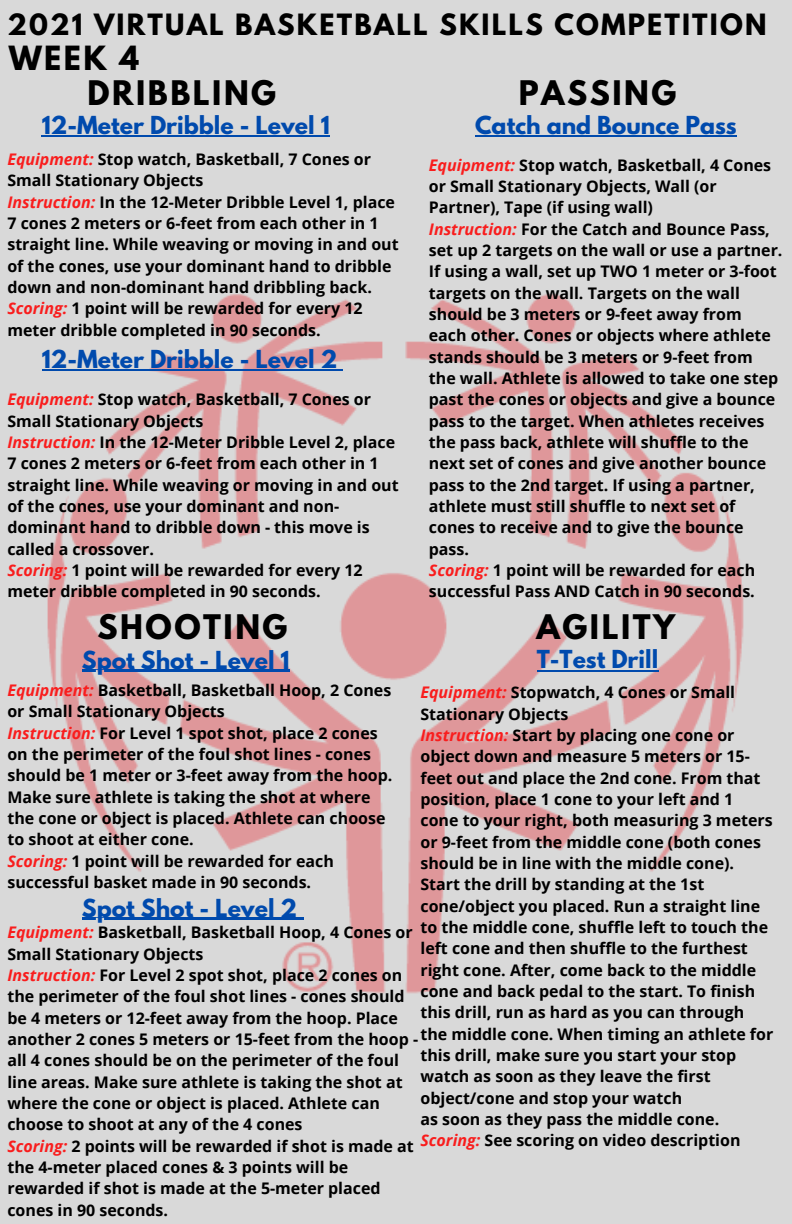
<style>
.page{position:relative;width:792px;height:1224px;background:#d9d9d9}
.page>*{position:absolute;margin:0;border:0;box-sizing:border-box;transform-origin:0 0}
.t1{font:700 30px "League Spartan";letter-spacing:.085em;color:#000}
.t2{font:700 29.6px "League Spartan";color:#000}
.t3{font:700 26px "League Spartan";letter-spacing:.085em;color:#000}
.t4{font:700 22px "League Spartan";color:#004aad}
.t5{font:700 16px/21.4px "Open Sans";color:#000}
.s1{font-style:italic;color:#f91d1d}
</style>
<div class="page">
<img style="left:42px;top:294px;width:702px;height:700px">
<hr style="left:475px;top:136px;width:262px;height:1px;background:#004aad">
<hr style="left:537px;top:670px;width:121px;height:1px;background:#004aad">
<hr style="left:42px;top:136px;width:288px;height:1px;background:#004aad">
<hr style="left:42px;top:370px;width:295px;height:1px;background:#004aad">
<hr style="left:82px;top:670px;width:208px;height:2px;background:#004aad">
<hr style="left:82px;top:918px;width:215px;height:2px;background:#004aad">
<svg style="left:297px;top:918px;width:6px;height:2px"></svg>
<p class="t3" style="left:7px;top:12px;width:761px">2021 VIRTUAL BASKETBALL SKILLS COMPETITION</p>
<p class="t2" style="left:9px;top:44px;width:132px">WEEK 4</p>
<p class="t1" style="left:88px;top:78px;width:190px">DRIBBLING</p>
<p class="t1" style="left:519px;top:78px;width:159px">PASSING</p>
<p class="t4" style="left:42px;top:114px;width:290px">12-Meter Dribble - Level 1</p>
<p class="t5" style="left:7px;top:148px;width:365px"><span class="s1">Equipment:</span> Stop watch, Basketball, 7 Cones or<br>Small Stationary Objects</p>
<p class="t5" style="left:7px;top:191px;width:393px"><span class="s1">Instruction:</span> In the 12-Meter Dribble Level 1, place 7 cones 2 meters or 6-feet from each other in 1 straight line. While weaving or moving in and out of the cones, use your dominant hand to dribble down and non-dominant hand dribbling back.</p>
<p class="t5" style="left:7px;top:297px;width:357px"><span class="s1">Scoring:</span> 1 point will be rewarded for every 12 meter dribble completed in 90 seconds.</p>
<p class="t4" style="left:42px;top:348px;width:297px">12-Meter Dribble - Level 2</p>
<p class="t5" style="left:7px;top:388px;width:365px"><span class="s1">Equipment:</span> Stop watch, Basketball, 7 Cones or<br>Small Stationary Objects</p>
<p class="t5" style="left:7px;top:431px;width:393px"><span class="s1">Instruction:</span> In the 12-Meter Dribble Level 2, place 7 cones 2 meters or 6-feet from each other in 1 straight line. While weaving or moving in and out of the cones, use your dominant and non&shy;dominant hand to dribble down - this move is called a crossover.</p>
<p class="t5" style="left:7px;top:559px;width:357px"><span class="s1">Scoring:</span> 1 point will be rewarded for every 12 meter dribble completed in 90 seconds.</p>
<p class="t4" style="left:475px;top:114px;width:263px">Catch and Bounce Pass</p>
<p class="t5" style="left:429px;top:154px;width:344px"><span class="s1">Equipment:</span> Stop watch, Basketball, 4 Cones or Small Stationary Objects, Wall (or<br>Partner), Tape (if using wall)</p>
<p class="t5" style="left:429px;top:218px;width:355px"><span class="s1">Instruction:</span> For the Catch and Bounce Pass, set up 2 targets on the wall or use a partner.<br>If using a wall, set up TWO 1 meter or 3-foot targets on the wall. Targets on the wall should be 3 meters or 9-feet away from each other. Cones or objects where athlete stands should be 3 meters or 9-feet from the wall. Athlete is allowed to take one step past the cones or objects and give a bounce pass to the target. When athletes receives</p>
<p class="t5" style="left:429px;top:431px;width:339px">the pass back, athlete will shuffle to the next set of cones and give another bounce pass to the 2nd target. If using a partner, athlete must still shuffle to next set of cones to receive and to give the bounce</p>
<p class="t5" style="left:429px;top:538px;width:42px">pass.</p>
<p class="t5" style="left:429px;top:559px;width:328px"><span class="s1">Scoring:</span> 1 point will be rewarded for each successful Pass AND Catch in 90 seconds.</p>
<p class="t1" style="left:98px;top:612px;width:191px">SHOOTING</p>
<p class="t1" style="left:537px;top:612px;width:140px">AGILITY</p>
<p class="t4" style="left:82px;top:649px;width:209px">Spot Shot - Level 1</p>
<p class="t4" style="left:537px;top:649px;width:123px">T-Test Drill</p>
<p class="t5" style="left:7px;top:679px;width:385px"><span class="s1">Equipment:</span> Basketball, Basketball Hoop, 2 Cones or Small Stationary Objects</p>
<p class="t5" style="left:7px;top:722px;width:387px"><span class="s1">Instruction:</span> For Level 1 spot shot, place 2 cones on the perimeter of the foul shot lines - cones should be 1 meter or 3-feet away from the hoop.<br>Make sure athlete is taking the shot at where the cone or object is placed. Athlete can choose to shoot at either cone.</p>
<p class="t5" style="left:7px;top:850px;width:328px"><span class="s1">Scoring:</span> 1 point will be rewarded for each successful basket made in 90 seconds.</p>
<p class="t5" style="left:7px;top:921px;width:407px"><span class="s1">Equipment:</span> Basketball, Basketball Hoop, 4 Cones or<br>Small Stationary Objects</p>
<p class="t5" style="left:7px;top:964px;width:412px"><span class="s1">Instruction:</span> For Level 2 spot shot, place 2 cones on the perimeter of the foul shot lines - cones should be 4 meters or 12-feet away from the hoop. Place another 2 cones 5 meters or 15-feet from the hoop - all 4 cones should be on the perimeter of the foul line areas. Make sure athlete is taking the shot at where the cone or object is placed. Athlete can choose to shoot at any of the 4 cones</p>
<p class="t5" style="left:7px;top:1135px;width:408px"><span class="s1">Scoring:</span> 2 points will be rewarded if shot is made at the 4-meter placed cones &amp; 3 points will be rewarded if shot is made at the 5-meter placed cones in 90 seconds.</p>
<p class="t5" style="left:420px;top:682px;width:316px"><span class="s1">Equipment:</span> Stopwatch, 4 Cones or Small<br>Stationary Objects</p>
<p class="t5" style="left:420px;top:724px;width:354px"><span class="s1">Instruction:</span> Start by placing one cone or object down and measure 5 meters or 15- feet out and place the 2nd cone. From that position, place 1 cone to your left and 1 cone to your right, both measuring 3 meters or 9-feet from the middle cone (both cones should be in line with the middle cone).<br>Start the drill by standing at the 1st cone/object you placed. Run a straight line to the middle cone, shuffle left to touch the left cone and then shuffle to the furthest right cone. After, come back to the middle cone and back pedal to the start. To finish this drill, run as hard as you can through</p>
<p class="t5" style="left:420px;top:1023px;width:354px">the middle cone. When timing an athlete for this drill, make sure you start your stop watch as soon as they leave the first object/cone and stop your watch</p>
<p class="t5" style="left:420px;top:1108px;width:300px">as soon as they pass the middle cone.</p>
<p class="t5" style="left:420px;top:1130px;width:322px"><span class="s1">Scoring:</span> See scoring on video description</p>
<p class="t4" style="left:82px;top:897px;width:217px">Spot Shot - Level 2</p>
</div>
